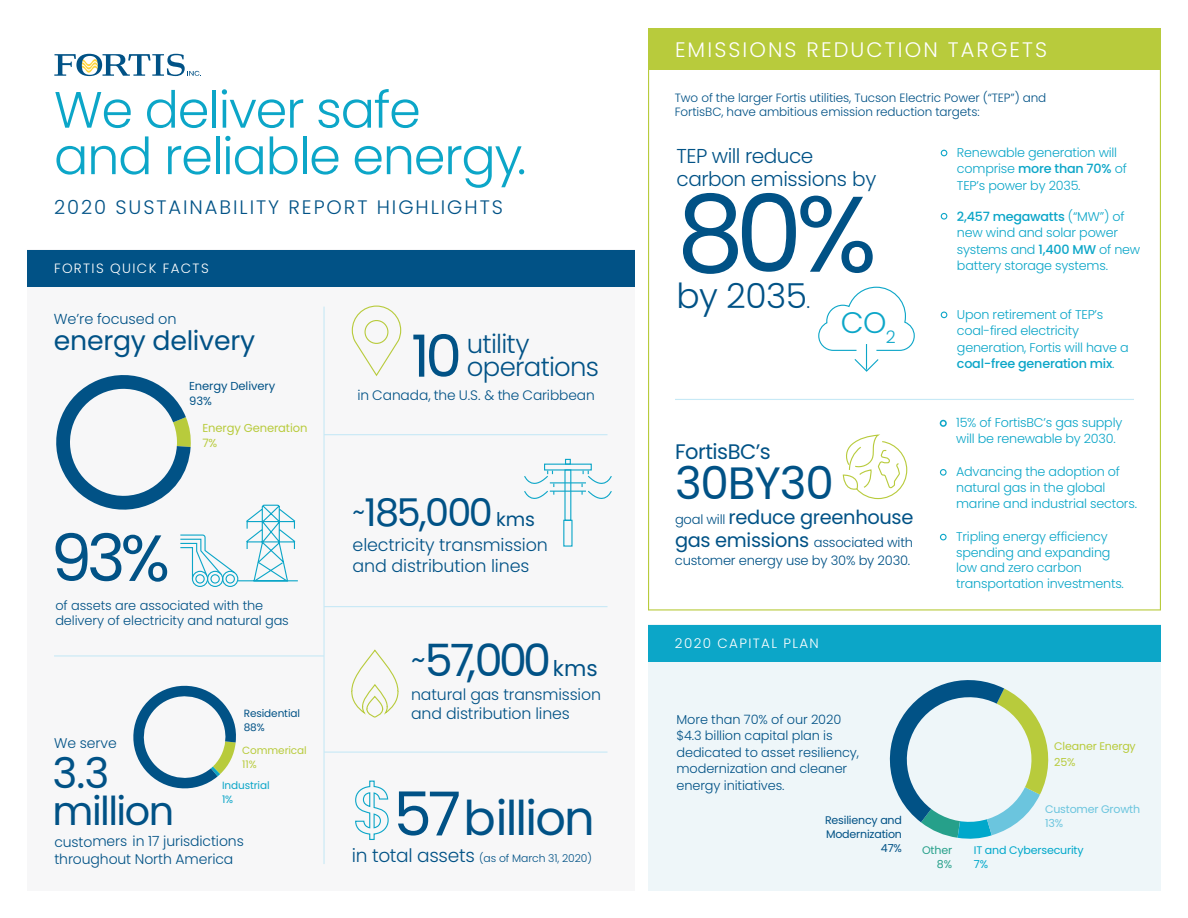
<style>
.page{position:relative;width:1188px;height:918px;background:#fff}
.page>*{position:absolute;margin:0;border:0;box-sizing:border-box;transform-origin:0 0}
.t1{font:107.4px "Poppins";color:#015286}
.t2{font:65.25px "Poppins";color:#015286}
.t3{font:58.2px "Poppins";color:#015286}
.t4{font:300 51px/46.5px "Poppins";letter-spacing:-.025em;color:#0ca6c8}
.t5{font:47.85px "Poppins";letter-spacing:-.04em;color:#015286}
.t6{font:45.3px "Poppins";letter-spacing:-.025em;color:#015286}
.t7{font:44.55px "Poppins";color:#015286}
.t8{font:42.3px "Poppins";color:#015286}
.t9{font:39.75px "Poppins";letter-spacing:-.04em;color:#015286}
.t10{font:38.25px "Poppins";letter-spacing:-.055em;color:#015286}
.t11{font:300 34.5px "Poppins";letter-spacing:-.015em;color:#015286}
.t12{font:300 29.7px "Poppins";color:#0ca6c8}
.t13{font:26.7px "Poppins";letter-spacing:-.01em;color:#015286}
.t14{font:300 25.95px/23.5px "Poppins";letter-spacing:-.03em;color:#015286}
.t15{font:300 21px "Poppins";letter-spacing:.1em;color:#fff}
.t16{font:21px "Poppins";letter-spacing:-.025em;color:#015286}
.t17{font:300 20.1px/23px "Poppins";letter-spacing:-.025em;color:#015286}
.t18{font:300 19.5px "Poppins";letter-spacing:.1em;color:#015286}
.t19{font:19.35px "Poppins";letter-spacing:-.015em;color:#015286}
.t20{font:300 18.6px "Poppins";letter-spacing:-.015em;color:#015286}
.t21{font:300 17.55px/21px "Poppins";letter-spacing:-.01em;color:#015286}
.t22{font:300 15.75px/18.9px "Poppins";letter-spacing:-.01em;color:#015286}
.t23{font:300 14.55px "Poppins";letter-spacing:-.01em;color:#015286}
.t24{font:300 14.1px/17.9px "Poppins";letter-spacing:-.015em;color:#015286}
.t25{font:300 13.8px "Poppins";letter-spacing:-.01em;color:#015286}
.t26{font:300 13.5px "Poppins";letter-spacing:.1em;color:#fff}
.t27{font:300 13.05px/17.9px "Poppins";letter-spacing:-.015em;color:#015286}
.t28{font:300 12.9px/16.5px "Poppins";letter-spacing:-.01em;color:#015286}
.t29{font:300 12.75px/16.5px "Poppins";letter-spacing:-.015em;color:#0ca6c8}
.t30{font:300 12px/14.4px "Poppins";letter-spacing:-.01em;color:#015286}
.t31{font:11.55px/14.9px "Poppins";letter-spacing:-.01em;color:#b8cb3c}
.t32{font:11.55px/14.9px "Poppins";letter-spacing:-.01em;color:#015286}
.t33{font:11.1px/14.2px "Poppins";letter-spacing:-.015em;color:#015286;text-align:right}
.t34{font:11.1px/14.2px "Poppins";letter-spacing:-.015em;color:#00a8cb}
.t35{font:11.1px/14.2px "Poppins";letter-spacing:-.015em;color:#6bc5de}
.t36{font:11.1px/15.6px "Poppins";letter-spacing:-.015em;color:#b8cb3c}
.t37{font:11.1px/14.2px "Poppins";letter-spacing:-.015em;color:#26a08a;text-align:right}
.t38{font:300 10.8px "Poppins";letter-spacing:-.01em;color:#015286}
.t39{font:10.5px/13.5px "Poppins";letter-spacing:-.01em;color:#015286}
.t40{font:10.5px/13.5px "Poppins";letter-spacing:-.01em;color:#b8cb3c}
.t41{font:10.5px/13.5px "Poppins";letter-spacing:-.01em;color:#0ca6c8}
.s1{font-size:24.3px}
.s2{font-size:18.9px}
.s3{font-size:27.75px}
.s4{font-size:21.6px}
.s5{font-size:60.75px}
.s6{font-weight:300;font-size:13.05px}
.s7{font-weight:400;font-size:19.35px}
.s8{font-weight:500}
</style>
<div class="page">
<svg style="left:648px;top:70px;width:513px;height:541px"></svg>
<div style="left:27px;top:250px;width:607px;height:641px;background:#f7f7f8"></div>
<div style="left:27px;top:250px;width:607px;height:36px;background:#015286"></div>
<svg style="left:355px;top:780px;width:34px;height:60px"></svg>
<svg style="left:351px;top:649px;width:48px;height:69px"></svg>
<div style="left:564px;top:469px;width:7px;height:52px;border:1px solid #0ca6c8"></div>
<hr style="left:550px;top:491px;width:36px;height:1px;background:#0ca6c8">
<hr style="left:550px;top:482px;width:36px;height:1px;background:#0ca6c8">
<svg style="left:565px;top:459px;width:6px;height:6px"></svg>
<svg style="left:582px;top:471px;width:30px;height:28px"></svg>
<svg style="left:524px;top:471px;width:30px;height:28px"></svg>
<div style="left:222px;top:571px;width:16px;height:16px;border:1px solid #0ca6c8;border-radius:50%"></div>
<div style="left:226px;top:574px;width:9px;height:10px;border:1px solid #0ca6c8;border-radius:50%"></div>
<div style="left:207px;top:571px;width:16px;height:16px;border:1px solid #0ca6c8;border-radius:50%"></div>
<div style="left:192px;top:571px;width:16px;height:16px;border:1px solid #0ca6c8;border-radius:50%"></div>
<div style="left:210px;top:574px;width:10px;height:10px;border:1px solid #0ca6c8;border-radius:50%"></div>
<div style="left:195px;top:574px;width:10px;height:10px;border:1px solid #0ca6c8;border-radius:50%"></div>
<svg style="left:133px;top:685px;width:103px;height:104px"></svg>
<svg style="left:56px;top:375px;width:242px;height:207px"></svg>
<hr style="left:324px;top:752px;width:284px;height:1px;background:#c7e9f6">
<hr style="left:324px;top:606px;width:284px;height:1px;background:#c7e9f6">
<hr style="left:324px;top:434px;width:284px;height:1px;background:#c7e9f6">
<hr style="left:54px;top:655px;width:270px;height:2px;background:#c7e9f6">
<hr style="left:675px;top:399px;width:459px;height:1px;background:#c7e9f6">
<hr style="left:323px;top:307px;width:2px;height:557px;background:#c7e9f6">
<svg style="left:351px;top:305px;width:51px;height:71px"></svg>
<div style="left:365px;top:320px;width:23px;height:24px;border:1px solid #b8cb3c;border-radius:50%"></div>
<svg style="left:818px;top:286px;width:97px;height:87px"></svg>
<svg style="left:941px;top:150px;width:6px;height:6px"></svg>
<div style="left:940px;top:420px;width:7px;height:7px;border:2px solid #0ca6c8;border-radius:50%"></div>
<div style="left:940px;top:469px;width:7px;height:7px;border:1px solid #0ca6c8;border-radius:50%"></div>
<div style="left:940px;top:534px;width:7px;height:6px;border:1px solid #0ca6c8;border-radius:50%"></div>
<div style="left:941px;top:213px;width:6px;height:7px;border:1px solid #0ca6c8;border-radius:50%"></div>
<svg style="left:941px;top:312px;width:6px;height:6px"></svg>
<svg style="left:842px;top:433px;width:66px;height:67px"></svg>
<div style="left:648px;top:28px;width:513px;height:42px;background:#b8cb3c"></div>
<div style="left:648px;top:625px;width:513px;height:266px;background:#eef6f9"></div>
<svg style="left:889px;top:680px;width:160px;height:159px"></svg>
<div style="left:648px;top:625px;width:513px;height:36px;background:#0ca6c8"></div>
<svg style="left:54px;top:54px;width:147px;height:22px"></svg>
<h3 class="t4" style="left:54px;top:87px;width:474px">We deliver safe and reliable energy.</h3>
<h3 class="t18" style="left:54px;top:196px;width:450px">2020 SUSTAINABILITY REPORT HIGHLIGHTS</h3>
<p class="t26" style="left:54px;top:260px;width:156px">FORTIS QUICK FACTS</p>
<p class="t23" style="left:54px;top:310px;width:124px">We’re focused on</p>
<h3 class="t13" style="left:54px;top:325px;width:203px">energy delivery</h3>
<p class="t32" style="left:189px;top:379px;width:88px">Energy Delivery<br>93%</p>
<h2 class="t2" style="left:51px;top:520px;width:121px">93%</h2>
<p class="t31" style="left:202px;top:421px;width:106px">Energy Generation<br>7%</p>
<p class="t28" style="left:55px;top:598px;width:235px;line-height:15.5px">of assets are associated with the delivery of electricity and natural gas</p>
<p class="t24" style="left:54px;top:734px;width:64px">We serve</p>
<h3 class="t8" style="left:53px;top:748px;width:58px">3.3</h3>
<h3 class="t9" style="left:53px;top:788px;width:123px">million</h3>
<p class="t39" style="left:244px;top:707px;width:58px">Residential<br>88%</p>
<p class="t40" style="left:242px;top:744px;width:66px">Commerical<br>11%</p>
<p class="t41" style="left:222px;top:779px;width:49px">Industrial<br>1%</p>
<p class="t24" style="left:54px;top:833px;width:191px">customers in 17 jurisdictions throughout North America</p>
<h3 class="t3" style="left:411px;top:323px;width:52px">10</h3>
<h3 class="t14" style="left:467px;top:332px;width:134px">utility operations</h3>
<p class="t25" style="left:357px;top:387px;width:239px">in Canada, the U.S. &amp; the Caribbean</p>
<h3 class="t10" style="left:353px;top:490px;width:184px"><span class="s1">~</span>185,000 <span class="s2">kms</span></h3>
<h3 class="t21" style="left:353px;top:534px;width:197px">electricity transmission and distribution lines</h3>
<h3 class="t7" style="left:411px;top:634px;width:188px"><span class="s3">~</span>57,000<span class="s4">kms</span></h3>
<p class="t22" style="left:411px;top:685px;width:191px">natural gas transmission and distribution lines</p>
<h3 class="t5" style="left:394px;top:791px;width:203px"><span class="s5">57</span>billion</h3>
<h3 class="t20" style="left:352px;top:845px;width:125px">in total assets</h3>
<p class="t38" style="left:479px;top:852px;width:114px">(as of March 31, 2020)</p>
<h3 class="t15" style="left:675px;top:37px;width:374px">EMISSIONS REDUCTION TARGETS</h3>
<p class="t30" style="left:675px;top:91px;width:373px">Two of the larger Fortis utilities, Tucson Electric Power (“TEP”) and<br>FortisBC, have ambitious emission reduction targets:</p>
<h3 class="t17" style="left:677px;top:144px;width:201px">TEP will reduce carbon emissions by</h3>
<h1 class="t1" style="left:677px;top:172px;width:202px">80%</h1>
<h3 class="t11" style="left:677px;top:276px;width:132px">by 2035</h3>
<h3 class="t17" style="left:806px;top:289px;width:5px">.</h3>
<h3 class="t12" style="left:841px;top:305px;width:56px">CO<sub>2</sub></h3>
<h3 class="t16" style="left:675px;top:439px;width:97px">FortisBC’s</h3>
<h3 class="t6" style="left:675px;top:457px;width:161px">30BY30</h3>
<h3 class="t19" style="left:675px;top:506px;width:240px"><span class="s6">goal will</span> reduce greenhouse</h3>
<p class="t27" style="left:675px;top:534px;width:240px"><span class="s7">gas emissions</span> associated with customer energy use by 30% by 2030.</p>
<p class="t26" style="left:675px;top:635px;width:145px">2020 CAPITAL PLAN</p>
<p class="t29" style="left:957px;top:144px;width:171px">Renewable generation will comprise <span class="s8">more than 70%</span> of<br>TEP’s power by 2035.</p>
<p class="t29" style="left:957px;top:208px;width:185px"><span class="s8">2,457 megawatts</span> (“MW”) of new wind and solar power systems and <span class="s8">1,400 MW</span> of new battery storage systems.</p>
<p class="t29" style="left:957px;top:306px;width:173px">Upon retirement of TEP’s coal-fired electricity generation, Fortis will have a <span class="s8">coal-free generation mix</span>.</p>
<p class="t29" style="left:956px;top:415px;width:168px;line-height:15.8px">15% of FortisBC’s gas supply will be renewable by 2030.</p>
<p class="t29" style="left:956px;top:464px;width:182px;line-height:15.8px">Advancing the adoption of natural gas in the global marine and industrial sectors.</p>
<p class="t29" style="left:956px;top:529px;width:169px;line-height:15.8px">Tripling energy efficiency spending and expanding low and zero carbon transportation investments.</p>
<p class="t28" style="left:677px;top:711px;width:184px">More than 70% of our 2020 $4.3 billion capital plan is dedicated to asset resiliency, modernization and cleaner energy initiatives.</p>
<p class="t33" style="left:825px;top:813px;width:78px">Resiliency and<br>Modernization<br>47%</p>
<p class="t37" style="left:922px;top:843px;width:32px">Other<br>8%</p>
<p class="t36" style="left:1054px;top:738px;width:83px">Cleaner Energy<br>25%</p>
<p class="t35" style="left:1045px;top:802px;width:97px">Customer Growth<br>13%</p>
<p class="t34" style="left:974px;top:843px;width:111px">IT and Cybersecurity<br>7%</p>
</div>
